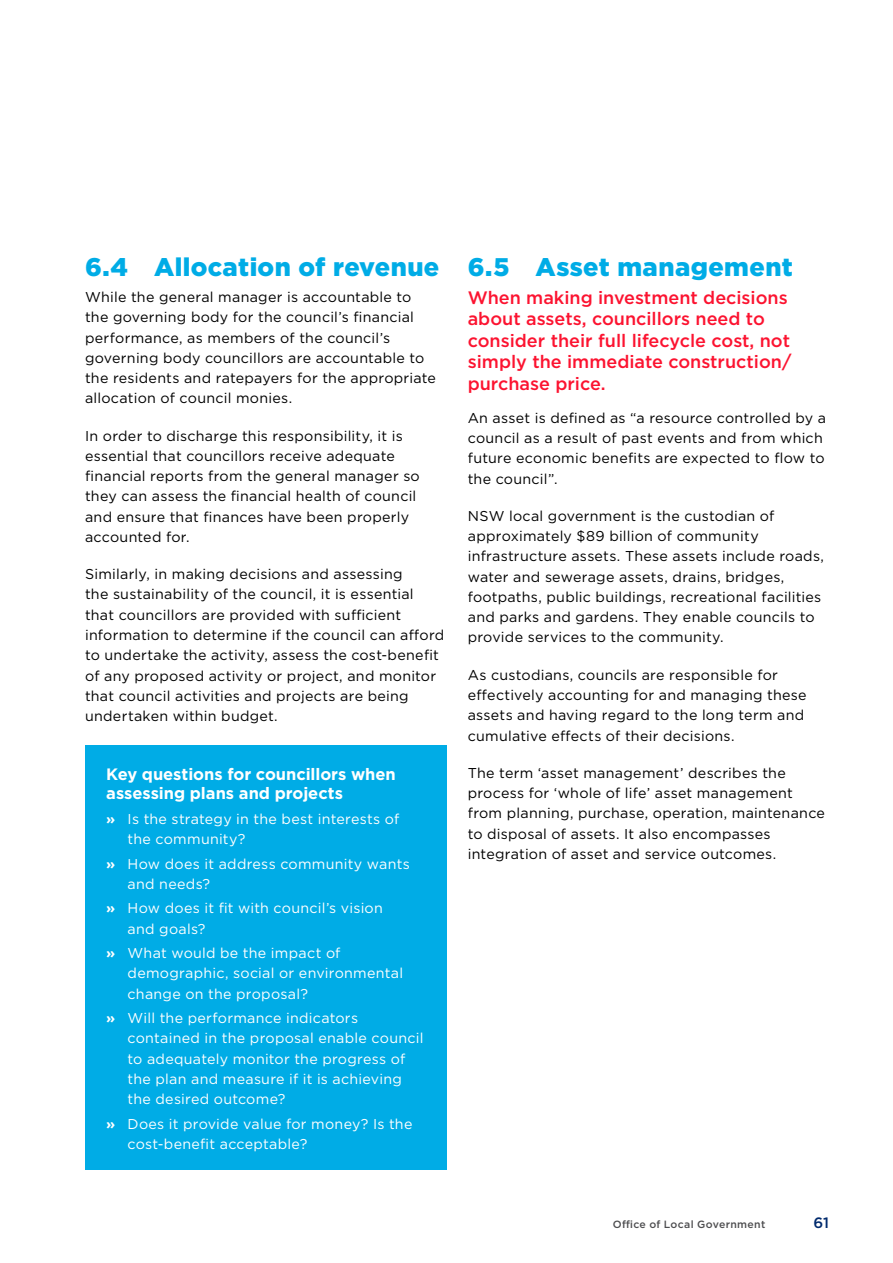
<style>
.page{position:relative;width:893px;height:1263px;background:#fff}
.page>*{position:absolute;margin:0;border:0;box-sizing:border-box;transform-origin:0 0}
.t1{font:900 25.5px "Gotham";letter-spacing:.015em;color:#00ace6}
.t2{font:500 18px/21.6px "Gotham";color:#fc1330}
.t3{font:700 16.5px/19.5px "Gotham";letter-spacing:-.005em;color:#fff}
.t4{font:500 15px "Gotham";color:#002a6d}
.t5{font:14.25px/20.2px "Gotham";letter-spacing:.02em;color:#000}
.t6{font:14.25px/20.2px "Gotham";letter-spacing:.02em;color:#fff}
.t7{font:500 10.5px "Gotham";letter-spacing:.035em;color:#4d4d4f}
.s1{font-weight:700}
</style>
<div class="page">
<div style="left:85px;top:745px;width:361px;height:425px;background:#00ace6"></div>
<h1 class="t1" style="left:85px;top:249px;width:356px">6.4 Allocation of revenue</h1>
<p class="t5" style="left:85px;top:287px;width:352px">While the general manager is accountable to the governing body for the council’s financial performance, as members of the council’s governing body councillors are accountable to the residents and ratepayers for the appropriate allocation of council monies.</p>
<p class="t5" style="left:85px;top:425px;width:336px">In order to discharge this responsibility, it is essential that councillors receive adequate financial reports from the general manager so they can assess the financial health of council and ensure that finances have been properly accounted for.</p>
<p class="t5" style="left:85px;top:564px;width:361px">Similarly, in making decisions and assessing<br>the sustainability of the council, it is essential that councillors are provided with sufficient information to determine if the council can afford to undertake the activity, assess the cost-benefit of any proposed activity or project, and monitor that council activities and projects are being undertaken within budget.</p>
<p class="t3" style="left:106px;top:764px;width:291px">Key questions for councillors when assessing plans and projects</p>
<p class="t6" style="left:128px;top:808px;width:273px;text-indent:-21px"><span class="s1">»</span> Is the strategy in the best interests of the community?</p>
<p class="t6" style="left:128px;top:853px;width:284px;text-indent:-21px"><span class="s1">»</span> How does it address community wants and needs?</p>
<p class="t6" style="left:128px;top:898px;width:257px;text-indent:-21px"><span class="s1">»</span> How does it fit with council’s vision and goals?</p>
<p class="t6" style="left:128px;top:943px;width:277px;text-indent:-21px"><span class="s1">»</span> What would be the impact of demographic, social or environmental change on the proposal?</p>
<p class="t6" style="left:128px;top:1008px;width:297px;text-indent:-21px"><span class="s1">»</span> Will the performance indicators contained in the proposal enable council to adequately monitor the progress of the plan and measure if it is achieving the desired outcome?</p>
<p class="t6" style="left:128px;top:1113px;width:286px;text-indent:-21px"><span class="s1">»</span> Does it provide value for money? Is the cost-benefit acceptable?</p>
<h1 class="t1" style="left:468px;top:249px;width:327px">6.5 Asset management</h1>
<p class="t2" style="left:468px;top:286px;width:325px">When making investment decisions about assets, councillors need to consider their full lifecycle cost, not simply the immediate construction/ purchase price.</p>
<p class="t5" style="left:468px;top:407px;width:360px">An asset is defined as “a resource controlled by a council as a result of past events and from which future economic benefits are expected to flow to the council”.</p>
<p class="t5" style="left:468px;top:505px;width:358px">NSW local government is the custodian of approximately $89 billion of community infrastructure assets. These assets include roads, water and sewerage assets, drains, bridges, footpaths, public buildings, recreational facilities and parks and gardens. They enable councils to provide services to the community.</p>
<p class="t5" style="left:468px;top:664px;width:340px">As custodians, councils are responsible for effectively accounting for and managing these assets and having regard to the long term and cumulative effects of their decisions.</p>
<p class="t5" style="left:468px;top:762px;width:359px">The term ‘asset management’ describes the process for ‘whole of life’ asset management from planning, purchase, operation, maintenance to disposal of assets. It also encompasses integration of asset and service outcomes.</p>
<p class="t7" style="left:613px;top:1217px;width:154px">Office of Local Government</p>
<p class="t4" style="left:814px;top:1213px;width:17px">61</p>
</div>
